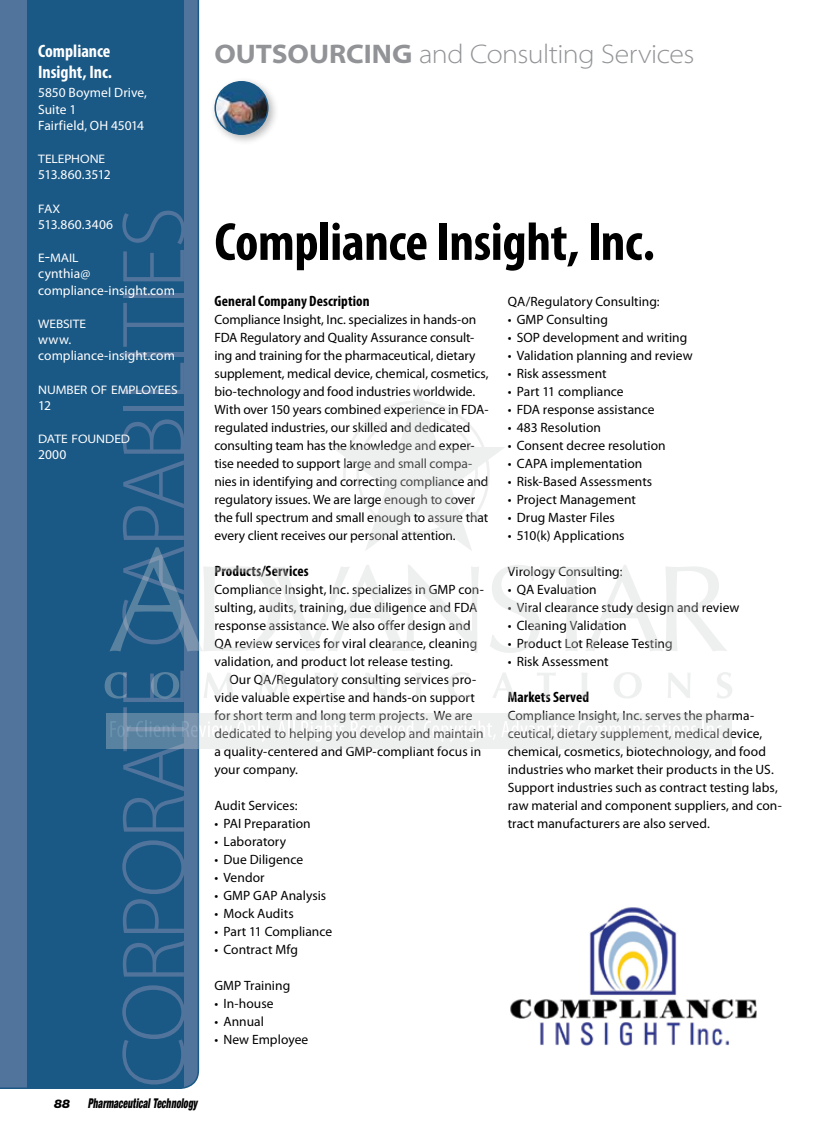
<style>
.page{position:relative;width:837px;height:1134px;background:#fff}
.page>*{position:absolute;margin:0;border:0;box-sizing:border-box;transform-origin:0 0}
.t1{font:300 90px "Myriad Pro";letter-spacing:-.025em;color:#51749c}
.t2{font:700 condensed 54px "Myriad Pro";letter-spacing:-.01em;color:#000}
.t3{font:300 semi-expanded 27px "Myriad Pro";letter-spacing:-.015em;color:#919396}
.t4{font:700 condensed 18px/21.6px "Myriad Pro";color:#fff}
.t5{font:700 condensed 15px "Myriad Pro";letter-spacing:.01em;color:#000}
.t6{font:13.5px/18px "Myriad Pro";color:#000}
.t7{font:13.5px/16.2px "Myriad Pro";color:#fff}
.t8{font:italic 900 condensed 13.5px "Helvetica Neue LT Std";letter-spacing:.01em;color:#000;scale:.7 1}
.t9{font:13.5px "Myriad Pro";letter-spacing:-.04em;color:#fff}
.t10{font:semi-expanded 12.3px "Myriad Pro";letter-spacing:-.005em;color:#fff}
.t11{font:italic 900 12px "Helvetica Neue LT Std";color:#000}
.s1{font-size:16.5px}
.s2{font-weight:700}
</style>
<div class="page">
<div style="left:0;top:0;width:199px;height:1089px;background:#51749c"></div>
<div style="left:27px;top:0;width:157px;height:1088px;background:#1a5885"></div>
<div style="left:209px;top:76px;width:70px;height:70px;background:#000;opacity:.3"></div>
<img style="left:215px;top:82px;width:53px;height:52px;border-radius:26px">
<div style="left:214px;top:81px;width:54px;height:54px;border:2px solid #1a5885;border-radius:50%"></div>
<img style="left:510px;top:907px;width:247px;height:139px">
<svg style="left:109px;top:385px;width:618px;height:268px"></svg>
<div style="left:378px;top:421px;width:9px;height:9px;background:#eeefef;border-radius:50%"></div>
<div style="left:470px;top:512px;width:9px;height:9px;background:#eeefef;border-radius:50%"></div>
<svg style="left:105px;top:672px;width:22px;height:27px"></svg>
<svg style="left:151px;top:672px;width:28px;height:27px"></svg>
<svg style="left:204px;top:673px;width:30px;height:25px"></svg>
<svg style="left:258px;top:673px;width:30px;height:25px"></svg>
<svg style="left:315px;top:673px;width:22px;height:25px"></svg>
<svg style="left:365px;top:673px;width:23px;height:25px"></svg>
<svg style="left:416px;top:673px;width:5px;height:25px"></svg>
<svg style="left:448px;top:672px;width:21px;height:26px"></svg>
<svg style="left:493px;top:673px;width:22px;height:25px"></svg>
<svg style="left:537px;top:673px;width:19px;height:25px"></svg>
<svg style="left:582px;top:673px;width:5px;height:25px"></svg>
<svg style="left:614px;top:672px;width:28px;height:26px"></svg>
<svg style="left:668px;top:673px;width:23px;height:25px"></svg>
<svg style="left:717px;top:672px;width:15px;height:26px"></svg>
<svg style="left:106px;top:713px;width:625px;height:36px;background:#d4dce1"></svg>
<svg style="left:110px;top:721px;width:66px;height:16px"></svg>
<svg style="left:182px;top:721px;width:112px;height:21px"></svg>
<svg style="left:301px;top:721px;width:44px;height:21px"></svg>
<svg style="left:351px;top:721px;width:67px;height:16px"></svg>
<svg style="left:424px;top:721px;width:272px;height:21px"></svg>
<svg style="left:702px;top:721px;width:24px;height:16px"></svg>
<h3 class="t4" style="left:38px;top:40px;width:75px">Compliance<br>Insight, Inc.</h3>
<p class="t7" style="left:38px;top:85px;width:110px">5850 Boymel Drive,<br>Suite 1<br>Fairfield, OH 45014</p>
<p class="t10" style="left:38px;top:152px;width:68px">TELEPHONE</p>
<p class="t9" style="left:38px;top:167px;width:74px">513.860.3512</p>
<p class="t10" style="left:38px;top:202px;width:24px">FAX</p>
<p class="t7" style="left:38px;top:216px;width:76px">513.860.3406</p>
<p class="t10" style="left:38px;top:251px;width:42px">E<span class="s1">-</span>MAIL</p>
<p class="t7" style="left:38px;top:266px;width:138px">cynthia@ compliance-insight.com</p>
<p class="t10" style="left:38px;top:317px;width:49px">WEBSITE</p>
<p class="t7" style="left:38px;top:331px;width:138px">www. compliance-insight.com</p>
<p class="t10" style="left:38px;top:383px;width:141px">NUMBER OF EMPLOYEES</p>
<p class="t7" style="left:38px;top:397px;width:14px">12</p>
<p class="t10" style="left:38px;top:432px;width:93px">DATE FOUNDED</p>
<p class="t7" style="left:38px;top:446px;width:30px">2000</p>
<h1 class="t1" style="left:104px;top:1088px;width:883px;rotate:-90deg">CORPORATE CAPABILITIES</h1>
<p class="t11" style="left:54px;top:1096px;width:18px">88</p>
<p class="t8" style="left:88px;top:1095px;width:158px">Pharmaceutical Technology</p>
<h3 class="t3" style="left:214px;top:39px;width:482px"><span class="s2">OUTSOURCING</span> and Consulting Services</h3>
<h2 class="t2" style="left:214px;top:208px;width:442px">Compliance Insight, Inc.</h2>
<p class="t5" style="left:214px;top:292px;width:157px">General Company Description</p>
<p class="t6" style="left:214px;top:310px;width:276px">Compliance Insight, Inc. specializes in hands-on FDA Regulatory and Quality Assurance consult&shy;ing and training for the pharmaceutical, dietary supplement, medical device, chemical, cosmetics, bio-technology and food industries worldwide.<br>With over 150 years combined experience in FDA&shy;regulated industries, our skilled and dedicated consulting team has the knowledge and exper&shy;tise needed to support large and small compa&shy;nies in identifying and correcting compliance and regulatory issues. We are large enough to cover the full spectrum and small enough to assure that every client receives our personal attention.</p>
<p class="t5" style="left:214px;top:562px;width:96px">Products/Services</p>
<p class="t6" style="left:214px;top:580px;width:271px">Compliance Insight, Inc. specializes in GMP con&shy;sulting, audits, training, due diligence and FDA response assistance. We also offer design and QA review services for viral clearance, cleaning validation, and product lot release testing.</p>
<p class="t6" style="left:214px;top:670px;width:271px;text-indent:15px">Our QA/Regulatory consulting services pro&shy;vide valuable expertise and hands-on support for short term and long term projects. We are dedicated to helping you develop and maintain a quality-centered and GMP-compliant focus in your company.</p>
<p class="t6" style="left:214px;top:796px;width:85px">Audit Services:</p>
<p class="t6" style="left:214px;top:814px;width:98px">• PAI Preparation</p>
<p class="t6" style="left:214px;top:832px;width:73px">• Laboratory</p>
<p class="t6" style="left:214px;top:850px;width:90px">• Due Diligence</p>
<p class="t6" style="left:214px;top:868px;width:52px">• Vendor</p>
<p class="t6" style="left:214px;top:886px;width:113px">• GMP GAP Analysis</p>
<p class="t6" style="left:214px;top:904px;width:81px">• Mock Audits</p>
<p class="t6" style="left:214px;top:922px;width:119px">• Part 11 Compliance</p>
<p class="t6" style="left:214px;top:940px;width:85px">• Contract Mfg</p>
<p class="t6" style="left:214px;top:976px;width:77px">GMP Training</p>
<p class="t6" style="left:214px;top:994px;width:61px">• In-house</p>
<p class="t6" style="left:214px;top:1012px;width:51px">• Annual</p>
<p class="t6" style="left:214px;top:1030px;width:95px">• New Employee</p>
<p class="t6" style="left:508px;top:292px;width:154px">QA/Regulatory Consulting:</p>
<p class="t6" style="left:508px;top:310px;width:102px">• GMP Consulting</p>
<p class="t6" style="left:508px;top:328px;width:181px">• SOP development and writing</p>
<p class="t6" style="left:508px;top:346px;width:186px">• Validation planning and review</p>
<p class="t6" style="left:508px;top:364px;width:100px">• Risk assessment</p>
<p class="t6" style="left:508px;top:382px;width:117px">• Part 11 compliance</p>
<p class="t6" style="left:508px;top:400px;width:148px">• FDA response assistance</p>
<p class="t6" style="left:508px;top:418px;width:95px">• 483 Resolution</p>
<p class="t6" style="left:508px;top:436px;width:159px">• Consent decree resolution</p>
<p class="t6" style="left:508px;top:454px;width:136px">• CAPA implementation</p>
<p class="t6" style="left:508px;top:472px;width:146px">• Risk-Based Assessments</p>
<p class="t6" style="left:508px;top:490px;width:130px">• Project Management</p>
<p class="t6" style="left:508px;top:508px;width:109px">• Drug Master Files</p>
<p class="t6" style="left:508px;top:526px;width:118px">• 510(k) Applications</p>
<p class="t6" style="left:508px;top:562px;width:116px">Virology Consulting:</p>
<p class="t6" style="left:508px;top:580px;width:90px">• QA Evaluation</p>
<p class="t6" style="left:508px;top:598px;width:233px">• Viral clearance study design and review</p>
<p class="t6" style="left:508px;top:616px;width:121px">• Cleaning Validation</p>
<p class="t6" style="left:508px;top:634px;width:167px">• Product Lot Release Testing</p>
<p class="t6" style="left:508px;top:652px;width:102px">• Risk Assessment</p>
<p class="t5" style="left:508px;top:688px;width:83px">Markets Served</p>
<p class="t6" style="left:508px;top:706px;width:276px">Compliance Insight, Inc. serves the pharma&shy;ceutical, dietary supplement, medical device, chemical, cosmetics, biotechnology, and food industries who market their products in the US.<br>Support industries such as contract testing labs, raw material and component suppliers, and con&shy;tract manufacturers are also served.</p>
</div>
